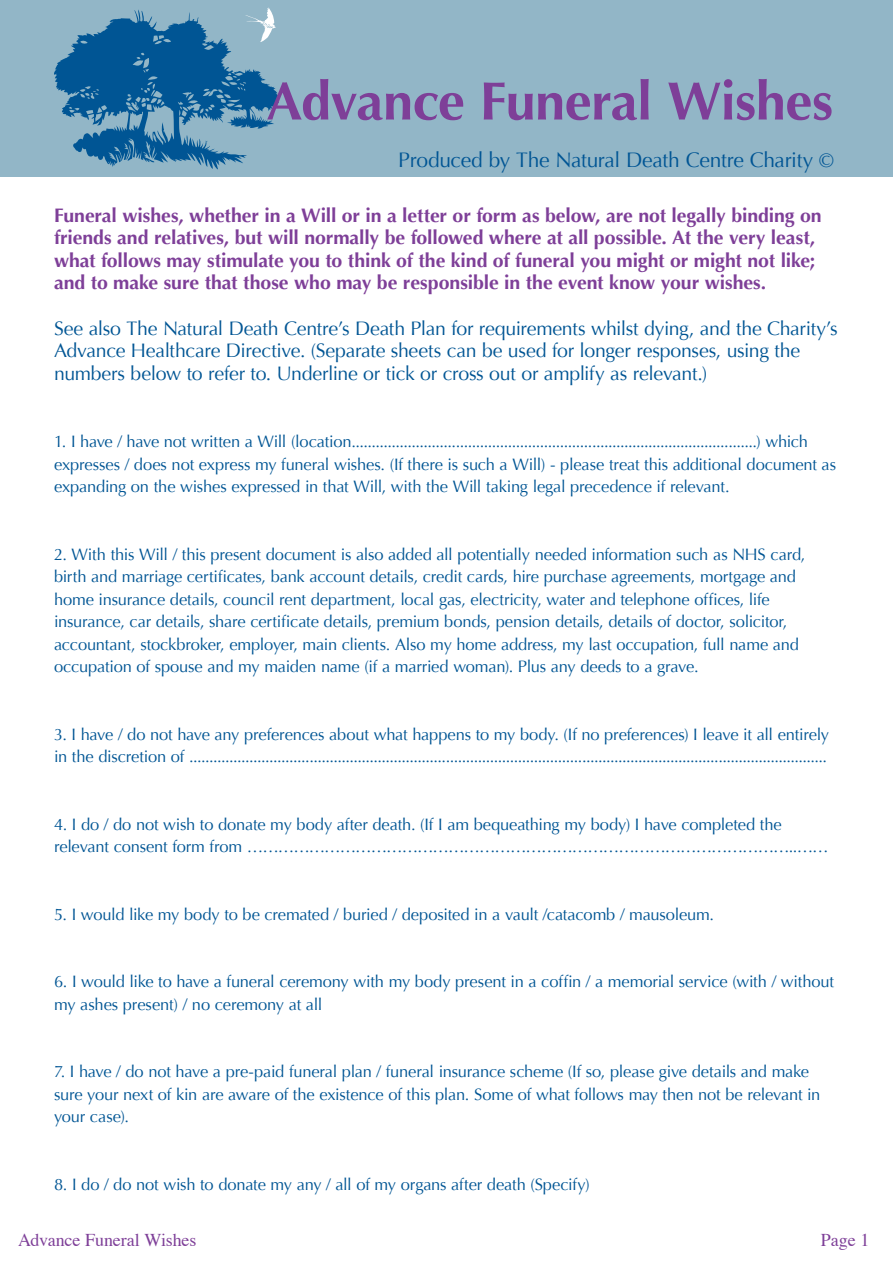
<style>
.page{position:relative;width:893px;height:1263px;background:#fff}
.page>*{position:absolute;margin:0;border:0;box-sizing:border-box;transform-origin:0 0}
.t1{font:700 54px "Optima";letter-spacing:-.01em;color:#7e3f98}
.t2{font:21px "Optima";letter-spacing:-.015em;color:#005594}
.t3{font:700 19.5px/22.5px "Optima";letter-spacing:-.005em;color:#7e3f98}
.t4{font:19.5px/22.5px "Optima";letter-spacing:-.015em;color:#005594}
.t5{font:18px "Times";letter-spacing:-.01em;color:#7e3f98}
.t6{font:16.5px/22.5px "Optima";letter-spacing:-.01em;color:#005594}
.s1{font-size:19.5px}
</style>
<div class="page">
<div style="left:0;top:0;width:893px;height:177px;background:#92b6c7"></div>
<svg style="left:54px;top:7px;width:225px;height:163px"></svg>
<p class="t1" style="left:266px;top:70px;width:568px">Advance Funeral Wishes</p>
<p class="t2" style="left:398px;top:148px;width:437px">Produced by The Natural Death Centre Charity <span class="s1">©</span></p>
<p class="t3" style="left:54px;top:204px;width:769px">Funeral wishes, whether in a Will or in a letter or form as below, are not legally binding on friends and relatives, but will normally be followed where at all possible. At the very least, what follows may stimulate you to think of the kind of funeral you might or might not like; and to make sure that those who may be responsible in the event know your wishes.</p>
<p class="t4" style="left:54px;top:317px;width:785px">See also The Natural Death Centre’s Death Plan for requirements whilst dying, and the Charity’s<br>Advance Healthcare Directive. (Separate sheets can be used for longer responses, using the numbers below to refer to. Underline or tick or cross out or amplify as relevant.)</p>
<p class="t6" style="left:54px;top:430px;width:784px">1. I have / have not written a Will (location.....................................................................................................) which expresses / does not express my funeral wishes. (If there is such a Will) - please treat this additional document as expanding on the wishes expressed in that Will, with the Will taking legal precedence if relevant.</p>
<p class="t6" style="left:54px;top:543px;width:753px">2. With this Will / this present document is also added all potentially needed information such as NHS card, birth and marriage certificates, bank account details, credit cards, hire purchase agreements, mortgage and home insurance details, council rent department, local gas, electricity, water and telephone offices, life insurance, car details, share certificate details, premium bonds, pension details, details of doctor, solicitor, accountant, stockbroker, employer, main clients. Also my home address, my last occupation, full name and occupation of spouse and my maiden name (if a married woman). Plus any deeds to a grave.</p>
<p class="t6" style="left:54px;top:723px;width:777px">3. I have / do not have any preferences about what happens to my body. (If no preferences) I leave it all entirely in the discretion of ...............................................................................................................................................................</p>
<p class="t6" style="left:54px;top:813px;width:776px">4. I do / do not wish to donate my body after death. (If I am bequeathing my body) I have completed the relevant consent form from ……………………………………………………………………………………………..……</p>
<p class="t6" style="left:54px;top:903px;width:662px">5. I would like my body to be cremated / buried / deposited in a vault /catacomb / mausoleum.</p>
<p class="t6" style="left:54px;top:970px;width:782px">6. I would like to have a funeral ceremony with my body present in a coffin / a memorial service (with / without my ashes present) / no ceremony at all</p>
<p class="t6" style="left:54px;top:1060px;width:768px">7. I have / do not have a pre-paid funeral plan / funeral insurance scheme (If so, please give details and make sure your next of kin are aware of the existence of this plan. Some of what follows may then not be relevant in your case).</p>
<p class="t6" style="left:54px;top:1173px;width:537px">8. I do / do not wish to donate my any / all of my organs after death (Specify)</p>
<p class="t5" style="left:18px;top:1222px;width:180px">Advance Funeral Wishes</p>
<p class="t5" style="left:821px;top:1222px;width:50px">Page 1</p>
</div>
